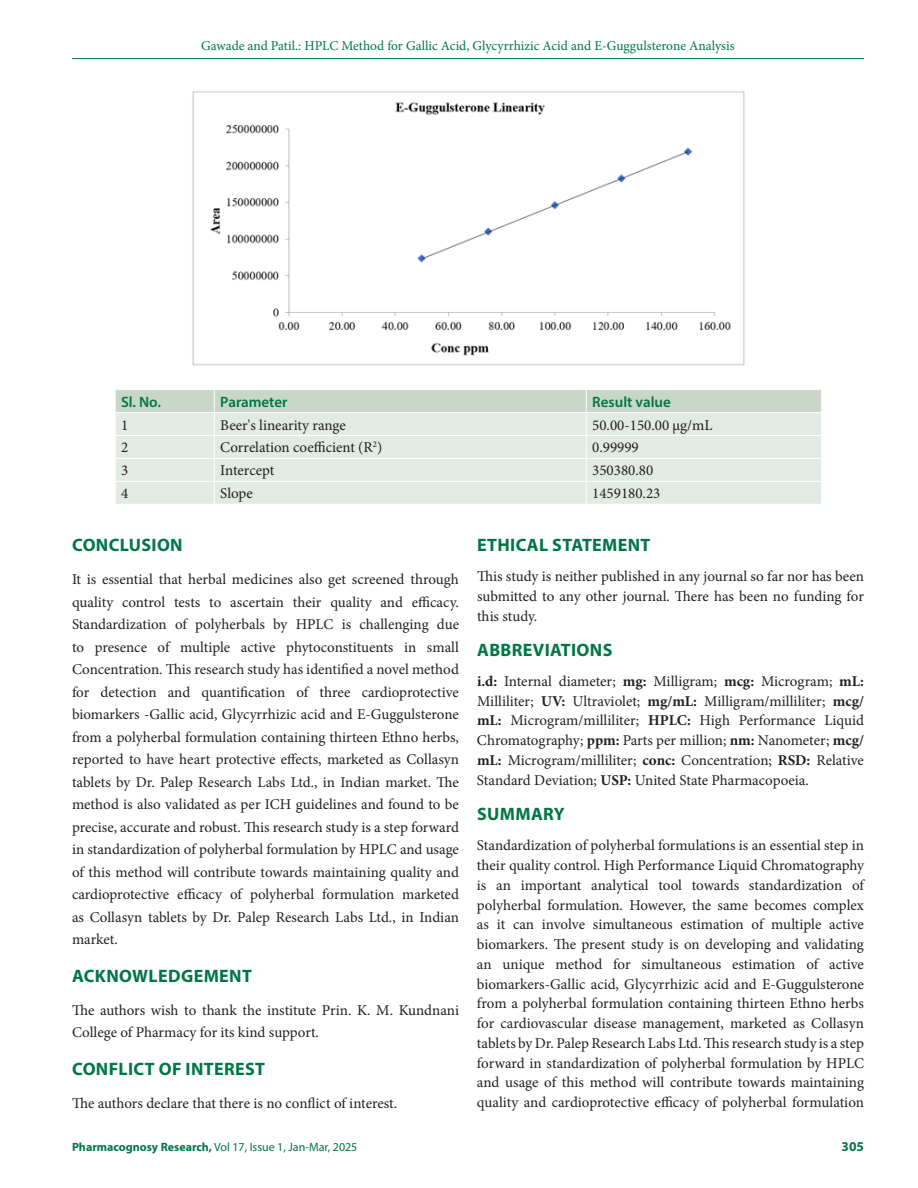
<style>
.page{position:relative;width:918px;height:1188px;background:#fff}
.page>*{position:absolute;margin:0;border:0;box-sizing:border-box;transform-origin:0 0}
.Heading_1{font:700 18px "Myriad Pro";letter-spacing:.02em;color:#007645}
.Body_text__FO{font:15px/19.8px "Minion Pro";letter-spacing:-.005em;color:#231f20;text-align:justify}
.Table_Body{font:15px "Minion Pro";color:#231f20}
.Table_Header{font:600 15px "Myriad Pro";color:#007645}
.t1{font:13.5px "Minion Pro";color:#007645}
.t2{font:700 13.5px "Myriad Pro";color:#007645}
.t3{font:12px "Myriad Pro";color:#007645}
.s1{font-weight:700}
</style>
<div class="page">
<hr style="left:72px;top:58px;width:792px;height:1px;background:#007645">
<img style="left:192px;top:91px;width:553px;height:275px">
<svg style="left:115px;top:390px;width:706px;height:114px"></svg>
<p class="t1" style="left:201px;top:36px;width:535px">Gawade and Patil.: HPLC Method for Gallic Acid, Glycyrrhizic Acid and E-Guggulsterone Analysis</p>
<p class="Table_Header" style="left:121px;top:392px;width:41px">Sl. No.</p>
<p class="Table_Header" style="left:220px;top:392px;width:69px">Parameter</p>
<p class="Table_Header" style="left:592px;top:392px;width:80px">Result value</p>
<p class="Table_Body" style="left:121px;top:415px;width:9px">1</p>
<p class="Table_Body" style="left:220px;top:415px;width:127px">Beer's linearity range</p>
<p class="Table_Body" style="left:592px;top:415px;width:122px">50.00-150.00 µg/mL</p>
<p class="Table_Body" style="left:121px;top:438px;width:9px">2</p>
<p class="Table_Body" style="left:220px;top:438px;width:163px">Correlation coefficient (R<sup>2</sup>)</p>
<p class="Table_Body" style="left:592px;top:438px;width:48px">0.99999</p>
<p class="Table_Body" style="left:121px;top:460px;width:9px">3</p>
<p class="Table_Body" style="left:220px;top:460px;width:56px">Intercept</p>
<p class="Table_Body" style="left:592px;top:460px;width:63px">350380.80</p>
<p class="Table_Body" style="left:121px;top:483px;width:9px">4</p>
<p class="Table_Body" style="left:220px;top:483px;width:34px">Slope</p>
<p class="Table_Body" style="left:592px;top:483px;width:70px">1459180.23</p>
<p class="Heading_1" style="left:72px;top:533px;width:112px">CONCLUSION</p>
<p class="Body_text__FO" style="left:72px;top:568px;width:389px;line-height:22.5px">It is essential that herbal medicines also get screened through quality control tests to ascertain their quality and efficacy.<br>Standardization of polyherbals by HPLC is challenging due to presence of multiple active phytoconstituents in small Concentration. This research study has identified a novel method for detection and quantification of three cardioprotective biomarkers -Gallic acid, Glycyrrhizic acid and E-Guggulsterone from a polyherbal formulation containing thirteen Ethno herbs, reported to have heart protective effects, marketed as Collasyn tablets by Dr. Palep Research Labs Ltd., in Indian market. The method is also validated as per ICH guidelines and found to be precise, accurate and robust. This research study is a step forward in standardization of polyherbal formulation by HPLC and usage of this method will contribute towards maintaining quality and cardioprotective efficacy of polyherbal formulation marketed as Collasyn tablets by Dr. Palep Research Labs Ltd., in Indian market.</p>
<p class="Heading_1" style="left:72px;top:964px;width:181px">ACKNOWLEDGEMENT</p>
<p class="Body_text__FO" style="left:72px;top:999px;width:389px;line-height:22.5px">The authors wish to thank the institute Prin. K. M. Kundnani<br>College of Pharmacy for its kind support.</p>
<p class="Heading_1" style="left:72px;top:1057px;width:194px">CONFLICT OF INTEREST</p>
<p class="Body_text__FO" style="left:72px;top:1093px;width:327px">The authors declare that there is no conflict of interest.</p>
<p class="Heading_1" style="left:477px;top:533px;width:175px">ETHICAL STATEMENT</p>
<p class="Body_text__FO" style="left:477px;top:567px;width:389px">This study is neither published in any journal so far nor has been submitted to any other journal. There has been no funding for this study.</p>
<p class="Heading_1" style="left:477px;top:638px;width:137px">ABBREVIATIONS</p>
<p class="Body_text__FO" style="left:477px;top:671px;width:389px"><span class="s1">i.d:</span> Internal diameter; <span class="s1">mg:</span> Milligram; <span class="s1">mcg:</span> Microgram; <span class="s1">mL:<br></span>Milliliter; <span class="s1">UV:</span> Ultraviolet; <span class="s1">mg/mL:</span> Milligram/milliliter; <span class="s1">mcg/ mL:</span> Microgram/milliliter; <span class="s1">HPLC:</span> High Performance Liquid Chromatography; <span class="s1">ppm:</span> Parts per million; <span class="s1">nm:</span> Nanometer; <span class="s1">mcg/ mL:</span> Microgram/milliliter; <span class="s1">conc:</span> Concentration; <span class="s1">RSD:</span> Relative Standard Deviation; <span class="s1">USP:</span> United State Pharmacopoeia.</p>
<p class="Heading_1" style="left:477px;top:802px;width:89px">SUMMARY</p>
<p class="Body_text__FO" style="left:477px;top:836px;width:389px">Standardization of polyherbal formulations is an essential step in their quality control. High Performance Liquid Chromatography is an important analytical tool towards standardization of polyherbal formulation. However, the same becomes complex as it can involve simultaneous estimation of multiple active biomarkers. The present study is on developing and validating an unique method for simultaneous estimation of active biomarkers-Gallic acid, Glycyrrhizic acid and E-Guggulsterone from a polyherbal formulation containing thirteen Ethno herbs for cardiovascular disease management, marketed as Collasyn tablets by Dr. Palep Research Labs Ltd. This research study is a step forward in standardization of polyherbal formulation by HPLC and usage of this method will contribute towards maintaining quality and cardioprotective efficacy of polyherbal formulation</p>
<p class="t3" style="left:72px;top:1139px;width:287px"><span class="s1">Pharmacognosy Research,</span> Vol 17, Issue 1, Jan-Mar, 2025</p>
<p class="t2" style="left:842px;top:1137px;width:24px">305</p>
</div>
